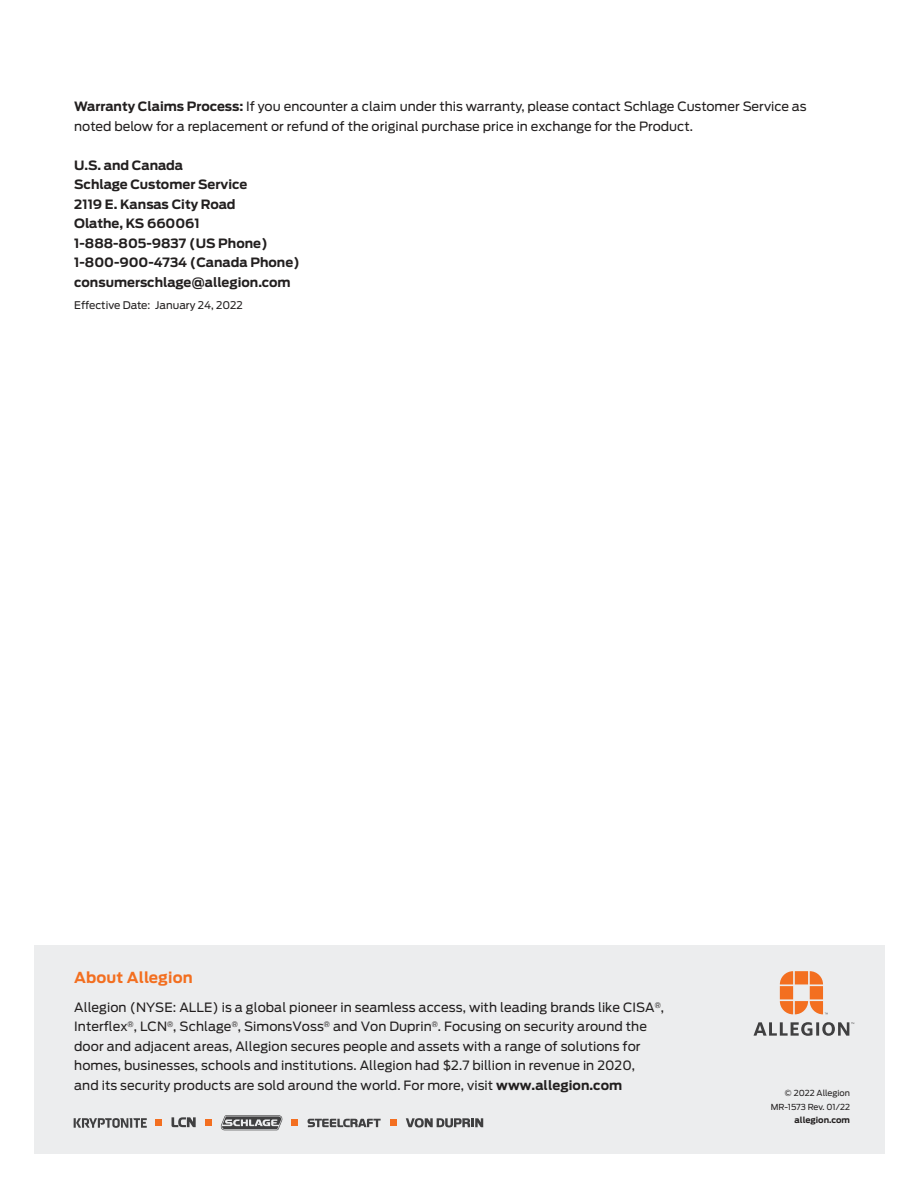
<style>
.page{position:relative;width:918px;height:1188px;background:#fff}
.page>*{position:absolute;margin:0;border:0;box-sizing:border-box;transform-origin:0 0}
.t1{font:700 15px "Antenna";letter-spacing:.01em;color:#f36f20}
.t2{font:12.75px/19.5px "Antenna";letter-spacing:.005em;color:#221f1f}
.t3{font:700 12.75px/19.5px "Antenna";color:#221f1f}
.t4{font:10.5px "Antenna";color:#221f1f}
.t5{font:8.25px/13.5px "Antenna";color:#221f1f;text-align:right}
.t6{font:700 8.25px "Antenna";color:#221f1f}
.s1{font-weight:700}
</style>
<div class="page">
<div style="left:34px;top:945px;width:850px;height:209px;background:#ecedee"></div>
<svg style="left:172px;top:1117px;width:24px;height:10px"></svg>
<div style="left:156px;top:1119px;width:6px;height:7px;background:#f36f20"></div>
<div style="left:205px;top:1119px;width:6px;height:7px;background:#f36f20"></div>
<svg style="left:406px;top:1118px;width:77px;height:10px"></svg>
<svg style="left:221px;top:1115px;width:62px;height:15px"></svg>
<svg style="left:308px;top:1119px;width:73px;height:8px"></svg>
<div style="left:292px;top:1119px;width:6px;height:7px;background:#f36f20"></div>
<div style="left:390px;top:1119px;width:6px;height:7px;background:#f36f20"></div>
<svg style="left:74px;top:1118px;width:73px;height:10px"></svg>
<svg style="left:780px;top:971px;width:48px;height:43px"></svg>
<svg style="left:754px;top:1022px;width:100px;height:14px"></svg>
<p class="t2" style="left:74px;top:98px;width:734px"><span class="s1">Warranty Claims Process:</span> If you encounter a claim under this warranty, please contact Schlage Customer Service as noted below for a replacement or refund of the original purchase price in exchange for the Product.</p>
<p class="t3" style="left:74px;top:156px;width:227px">U.S. and Canada<br>Schlage Customer Service<br>2119 E. Kansas City Road<br>Olathe, KS 660061<br>1-888-805-9837 (US Phone)<br>1-800-900-4734 (Canada Phone) consumerschlage@allegion.com</p>
<p class="t4" style="left:74px;top:301px;width:170px">Effective Date: January 24, 2022</p>
<p class="t1" style="left:74px;top:971px;width:120px">About Allegion</p>
<p class="t2" style="left:74px;top:998px;width:591px">Allegion (NYSE: ALLE) is a global pioneer in seamless access, with leading brands like CISA<sup>®</sup>, Interflex<sup>®</sup>, LCN<sup>®</sup>, Schlage<sup>®</sup>, SimonsVoss<sup>®</sup> and Von Duprin<sup>®</sup>. Focusing on security around the door and adjacent areas, Allegion secures people and assets with a range of solutions for homes, businesses, schools and institutions. Allegion had $2.7 billion in revenue in 2020,<br>and its security products are sold around the world. For more, visit <span class="s1">www.allegion.com</span></p>
<p class="t5" style="left:771px;top:1087px;width:81px">© 2022 Allegion<br>MR-1573 Rev. 01/22</p>
<p class="t6" style="left:795px;top:1117px;width:57px">allegion.com</p>
</div>
